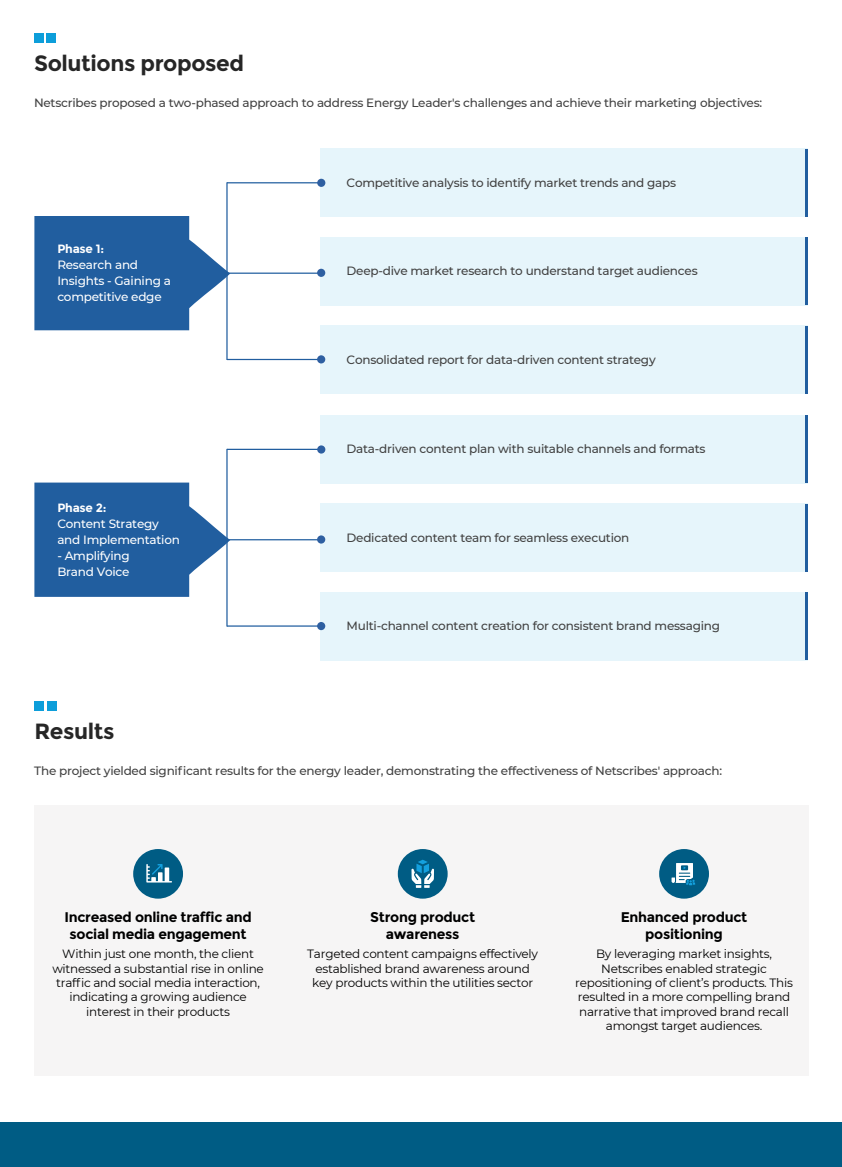
<style>
.page{position:relative;width:842px;height:1167px;background:#fff}
.page>*{position:absolute;margin:0;border:0;box-sizing:border-box;transform-origin:0 0}
.t1{font:700 22px "Montserrat";letter-spacing:-.02em;color:#262626}
.t2{font:700 14px/16.8px "Montserrat";letter-spacing:-.02em;color:#000;text-align:center}
.t3{font:500 12px "Montserrat";letter-spacing:-.02em;color:#414141}
.t4{font:12px/14.4px "Montserrat";letter-spacing:-.02em;color:#000;text-align:center}
.t5{font:500 12px/16px "Montserrat";letter-spacing:-.02em;color:#fff}
.t6{font:700 12px "Montserrat";letter-spacing:-.02em;color:#fff}
</style>
<div class="page">
<div style="left:34px;top:33px;width:10px;height:10px;background:#0d9eda"></div>
<div style="left:46px;top:33px;width:10px;height:10px;background:#0d9eda"></div>
<div style="left:0;top:1122px;width:842px;height:45px;background:#005c84"></div>
<div style="left:34px;top:701px;width:10px;height:10px;background:#0d9eda"></div>
<div style="left:47px;top:701px;width:10px;height:10px;background:#0d9eda"></div>
<div style="left:320px;top:149px;width:488px;height:68px;background:#e6f5fb"></div>
<hr style="left:805px;top:149px;width:3px;height:67px;background:#215e9f">
<div style="left:320px;top:237px;width:488px;height:68px;background:#e6f5fb"></div>
<hr style="left:805px;top:237px;width:3px;height:68px;background:#215e9f">
<div style="left:320px;top:326px;width:488px;height:68px;background:#e6f5fb"></div>
<hr style="left:805px;top:326px;width:3px;height:67px;background:#215e9f">
<hr style="left:226px;top:182px;width:2px;height:178px;background:#215e9f">
<hr style="left:227px;top:182px;width:93px;height:1px;background:#215e9f">
<hr style="left:227px;top:359px;width:93px;height:1px;background:#215e9f">
<hr style="left:227px;top:273px;width:93px;height:1px;background:#215e9f">
<svg style="left:34px;top:216px;width:196px;height:114px;background:#4074ac"></svg>
<div style="left:320px;top:415px;width:488px;height:68px;background:#e6f5fb"></div>
<hr style="left:805px;top:415px;width:3px;height:68px;background:#215e9f">
<div style="left:320px;top:504px;width:488px;height:68px;background:#e6f5fb"></div>
<hr style="left:805px;top:504px;width:3px;height:67px;background:#215e9f">
<div style="left:320px;top:592px;width:488px;height:68px;background:#e6f5fb"></div>
<hr style="left:805px;top:592px;width:3px;height:68px;background:#215e9f">
<hr style="left:226px;top:449px;width:2px;height:178px;background:#215e9f">
<hr style="left:227px;top:449px;width:93px;height:1px;background:#215e9f">
<hr style="left:227px;top:625px;width:93px;height:2px;background:#215e9f">
<hr style="left:227px;top:539px;width:93px;height:1px;background:#215e9f">
<svg style="left:34px;top:483px;width:196px;height:114px;background:#4074ac"></svg>
<div style="left:34px;top:806px;width:774px;height:270px;background:#f6f5f5"></div>
<div style="left:133px;top:849px;width:50px;height:50px;background:#005c84;border-radius:50%"></div>
<div style="left:659px;top:849px;width:50px;height:50px;background:#005c84;border-radius:50%"></div>
<div style="left:398px;top:849px;width:50px;height:50px;background:#005c84;border-radius:50%"></div>
<div style="left:317px;top:179px;width:8px;height:8px;background:#2e5fa1;border-radius:50%"></div>
<div style="left:317px;top:269px;width:8px;height:8px;background:#2e5fa1;border-radius:50%"></div>
<div style="left:317px;top:355px;width:8px;height:8px;background:#2e5fa1;border-radius:50%"></div>
<div style="left:317px;top:445px;width:8px;height:9px;background:#2e5fa1;border-radius:50%"></div>
<div style="left:317px;top:535px;width:8px;height:9px;background:#2e5fa1;border-radius:50%"></div>
<div style="left:317px;top:622px;width:8px;height:8px;background:#2e5fa1;border-radius:50%"></div>
<svg style="left:146px;top:864px;width:26px;height:18px"></svg>
<svg style="left:671px;top:863px;width:24px;height:22px"></svg>
<svg style="left:411px;top:860px;width:23px;height:28px"></svg>
<h1 class="t1" style="left:34px;top:51px;width:211px">Solutions proposed</h1>
<p class="t3" style="left:34px;top:95px;width:730px">Netscribes proposed a two-phased approach to address Energy Leader's challenges and achieve their marketing objectives:</p>
<p class="t6" style="left:57px;top:242px;width:48px">Phase 1:</p>
<p class="t5" style="left:57px;top:256px;width:115px">Research and<br>Insights - Gaining a competitive edge</p>
<p class="t6" style="left:57px;top:501px;width:51px">Phase 2:</p>
<p class="t5" style="left:57px;top:515px;width:124px">Content Strategy and Implementation</p>
<p class="t5" style="left:57px;top:547px;width:74px">- Amplifying<br>Brand Voice</p>
<p class="t3" style="left:347px;top:174px;width:331px">Competitive analysis to identify market trends and gaps</p>
<p class="t3" style="left:347px;top:263px;width:353px">Deep-dive market research to understand target audiences</p>
<p class="t3" style="left:347px;top:351px;width:311px">Consolidated report for data-driven content strategy</p>
<p class="t3" style="left:347px;top:441px;width:361px">Data-driven content plan with suitable channels and formats</p>
<p class="t3" style="left:347px;top:529px;width:284px">Dedicated content team for seamless execution</p>
<p class="t3" style="left:347px;top:618px;width:375px">Multi-channel content creation for consistent brand messaging</p>
<h1 class="t1" style="left:34px;top:718px;width:82px">Results</h1>
<p class="t3" style="left:34px;top:762px;width:689px">The project yielded significant results for the energy leader, demonstrating the effectiveness of Netscribes' approach:</p>
<p class="t2" style="left:64px;top:909px;width:189px">Increased online traffic and social media engagement</p>
<p class="t4" style="left:52px;top:946px;width:213px">Within just one month, the client witnessed a substantial rise in online traffic and social media interaction, indicating a growing audience interest in their products</p>
<p class="t2" style="left:370px;top:909px;width:107px">Strong product awareness</p>
<p class="t4" style="left:307px;top:946px;width:232px">Targeted content campaigns effectively established brand awareness around key products within the utilities sector</p>
<p class="t2" style="left:621px;top:909px;width:128px">Enhanced product positioning</p>
<p class="t4" style="left:575px;top:946px;width:219px">By leveraging market insights, Netscribes enabled strategic repositioning of client’s products. This resulted in a more compelling brand narrative that improved brand recall amongst target audiences.</p>
</div>
